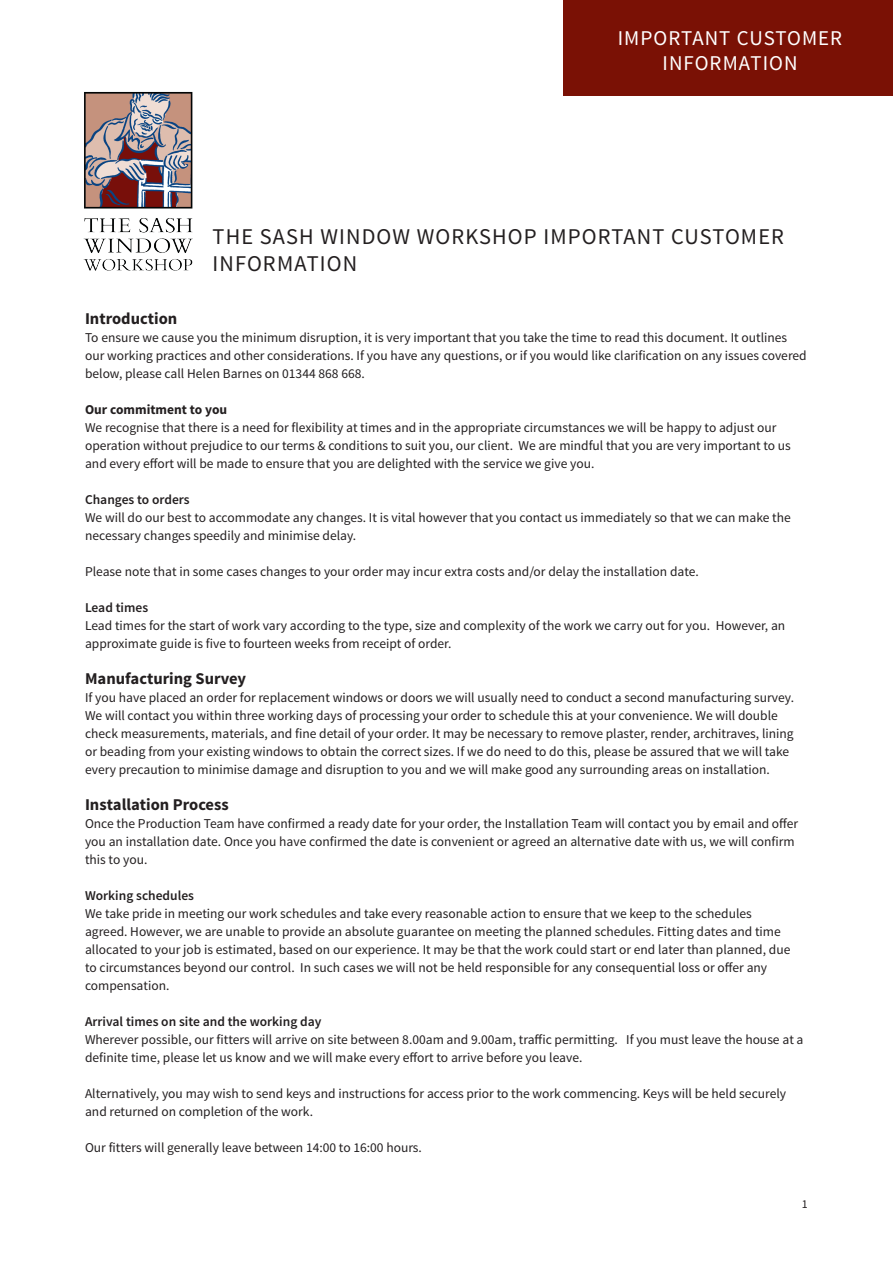
<style>
.page{position:relative;width:893px;height:1263px;background:#fff}
.page>*{position:absolute;margin:0;border:0;box-sizing:border-box;transform-origin:0 0}
.t1{font:22.5px/27px "Source Sans Pro";letter-spacing:.05em;color:#231f20}
.t2{font:21px/25.2px "Source Sans Pro";letter-spacing:.05em;color:#fff;text-align:center}
.t3{font:700 16.5px "Source Sans Pro";color:#231f20}
.t4{font:13.5px/18px "Source Sans Pro";color:#231f20}
.t5{font:600 13.5px "Source Sans Pro";color:#231f20}
.t6{font:700 13.5px "Source Sans Pro";color:#231f20}
.t7{font:12px "Source Sans Pro";color:#231f20}
</style>
<div class="page">
<div style="left:563px;top:0;width:330px;height:96px;background:#7a1105"></div>
<img style="left:83px;top:91px;width:110px;height:180px">
<h2 class="t2" style="left:618px;top:26px;width:226px">IMPORTANT CUSTOMER<br>INFORMATION</h2>
<h1 class="t1" style="left:213px;top:224px;width:573px">THE SASH WINDOW WORKSHOP IMPORTANT CUSTOMER<br>INFORMATION</h1>
<p class="t3" style="left:85px;top:308px;width:94px">Introduction</p>
<p class="t4" style="left:85px;top:329px;width:723px">To ensure we cause you the minimum disruption, it is very important that you take the time to read this document. It outlines our working practices and other considerations. If you have any questions, or if you would like clarification on any issues covered below, please call Helen Barnes on 01344 868 668.</p>
<p class="t6" style="left:85px;top:401px;width:144px">Our commitment to you</p>
<p class="t4" style="left:85px;top:419px;width:707px">We recognise that there is a need for flexibility at times and in the appropriate circumstances we will be happy to adjust our operation without prejudice to our terms &amp; conditions to suit you, our client. We are mindful that you are very important to us and every effort will be made to ensure that you are delighted with the service we give you.</p>
<p class="t5" style="left:85px;top:491px;width:106px">Changes to orders</p>
<p class="t4" style="left:85px;top:509px;width:707px">We will do our best to accommodate any changes. It is vital however that you contact us immediately so that we can make the necessary changes speedily and minimise delay.</p>
<p class="t4" style="left:85px;top:563px;width:615px">Please note that in some cases changes to your order may incur extra costs and/or delay the installation date.</p>
<p class="t5" style="left:85px;top:599px;width:65px">Lead times</p>
<p class="t4" style="left:85px;top:617px;width:702px">Lead times for the start of work vary according to the type, size and complexity of the work we carry out for you. However, an approximate guide is five to fourteen weeks from receipt of order.</p>
<p class="t3" style="left:85px;top:668px;width:163px">Manufacturing Survey</p>
<p class="t4" style="left:85px;top:689px;width:711px">If you have placed an order for replacement windows or doors we will usually need to conduct a second manufacturing survey.<br>We will contact you within three working days of processing your order to schedule this at your convenience. We will double check measurements, materials, and fine detail of your order. It may be necessary to remove plaster, render, architraves, lining or beading from your existing windows to obtain the correct sizes. If we do need to do this, please be assured that we will take every precaution to minimise damage and disruption to you and we will make good any surrounding areas on installation.</p>
<p class="t3" style="left:85px;top:794px;width:145px">Installation Process</p>
<p class="t4" style="left:85px;top:815px;width:715px">Once the Production Team have confirmed a ready date for your order, the Installation Team will contact you by email and offer you an installation date. Once you have confirmed the date is convenient or agreed an alternative date with us, we will confirm this to you.</p>
<p class="t5" style="left:85px;top:887px;width:111px">Working schedules</p>
<p class="t4" style="left:85px;top:905px;width:707px">We take pride in meeting our work schedules and take every reasonable action to ensure that we keep to the schedules agreed. However, we are unable to provide an absolute guarantee on meeting the planned schedules. Fitting dates and time allocated to your job is estimated, based on our experience. It may be that the work could start or end later than planned, due to circumstances beyond our control. In such cases we will not be held responsible for any consequential loss or offer any compensation.</p>
<p class="t5" style="left:85px;top:1013px;width:238px">Arrival times on site and the working day</p>
<p class="t4" style="left:85px;top:1031px;width:720px">Wherever possible, our fitters will arrive on site between 8.00am and 9.00am, traffic permitting. If you must leave the house at a definite time, please let us know and we will make every effort to arrive before you leave.</p>
<p class="t4" style="left:85px;top:1085px;width:703px">Alternatively, you may wish to send keys and instructions for access prior to the work commencing. Keys will be held securely and returned on completion of the work.</p>
<p class="t4" style="left:85px;top:1139px;width:338px">Our fitters will generally leave between 14:00 to 16:00 hours.</p>
<p class="t7" style="left:802px;top:1197px;width:7px">1</p>
</div>
